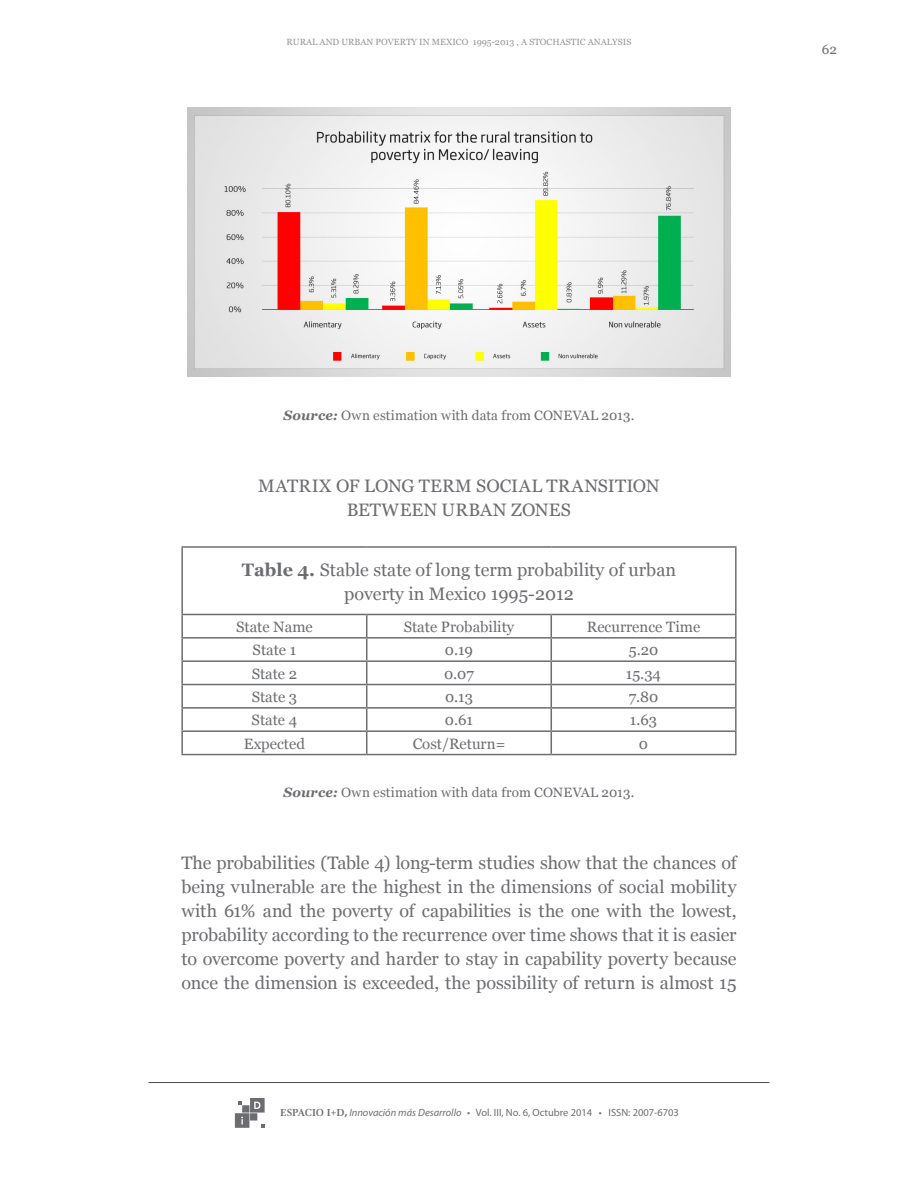
<style>
.page{position:relative;width:918px;height:1188px;background:#fff}
.page>*{position:absolute;margin:0;border:0;box-sizing:border-box;transform-origin:0 0}
.t1{font:18px/24px "Georgia";color:#6c6d70;text-align:justify}
.t2{font:15px "Georgia";color:#6c6d70}
.t3{font:13.5px "Georgia";letter-spacing:.015em;color:#6c6d70}
.t4{font:10.5px "Myriad Pro";color:#6c6d70}
.t5{font:9px "Georgia";color:#939598}
.s1{font-weight:700;font-style:italic}
.s2{font-weight:700}
.s3{font-family:"Gandhi Serif";font-weight:700}
.s4{font-style:italic}
</style>
<div class="page">
<hr style="left:148px;top:1082px;width:622px;height:1px;background:#4b4c4d">
<svg style="left:235px;top:1098px;width:30px;height:30px"></svg>
<img style="left:188px;top:108px;width:542px;height:268px">
<hr style="left:181px;top:546px;width:186px;height:2px;background:#6c6d70">
<hr style="left:181px;top:548px;width:2px;height:66px;background:#6c6d70">
<hr style="left:367px;top:546px;width:184px;height:2px;background:#6c6d70">
<hr style="left:551px;top:546px;width:186px;height:2px;background:#6c6d70">
<hr style="left:735px;top:548px;width:2px;height:66px;background:#6c6d70">
<hr style="left:181px;top:614px;width:186px;height:1px;background:#6c6d70">
<hr style="left:181px;top:615px;width:2px;height:22px;background:#6c6d70">
<hr style="left:367px;top:614px;width:184px;height:1px;background:#6c6d70">
<hr style="left:551px;top:614px;width:186px;height:1px;background:#6c6d70">
<hr style="left:735px;top:615px;width:2px;height:22px;background:#6c6d70">
<hr style="left:181px;top:637px;width:186px;height:2px;background:#6c6d70">
<hr style="left:181px;top:639px;width:2px;height:21px;background:#6c6d70">
<hr style="left:367px;top:637px;width:184px;height:2px;background:#6c6d70">
<hr style="left:551px;top:637px;width:186px;height:2px;background:#6c6d70">
<hr style="left:735px;top:639px;width:2px;height:21px;background:#6c6d70">
<hr style="left:181px;top:660px;width:186px;height:2px;background:#6c6d70">
<hr style="left:181px;top:662px;width:2px;height:22px;background:#6c6d70">
<hr style="left:367px;top:660px;width:184px;height:2px;background:#6c6d70">
<hr style="left:551px;top:660px;width:186px;height:2px;background:#6c6d70">
<hr style="left:735px;top:662px;width:2px;height:22px;background:#6c6d70">
<hr style="left:181px;top:684px;width:186px;height:1px;background:#6c6d70">
<hr style="left:181px;top:685px;width:2px;height:22px;background:#6c6d70">
<hr style="left:367px;top:684px;width:184px;height:1px;background:#6c6d70">
<hr style="left:551px;top:684px;width:186px;height:1px;background:#6c6d70">
<hr style="left:735px;top:685px;width:2px;height:22px;background:#6c6d70">
<hr style="left:181px;top:707px;width:186px;height:2px;background:#6c6d70">
<hr style="left:181px;top:709px;width:2px;height:21px;background:#6c6d70">
<hr style="left:367px;top:707px;width:184px;height:2px;background:#6c6d70">
<hr style="left:551px;top:707px;width:186px;height:2px;background:#6c6d70">
<hr style="left:735px;top:709px;width:2px;height:21px;background:#6c6d70">
<hr style="left:181px;top:730px;width:186px;height:2px;background:#6c6d70">
<hr style="left:181px;top:732px;width:2px;height:22px;background:#6c6d70">
<hr style="left:367px;top:730px;width:184px;height:2px;background:#6c6d70">
<svg style="left:366px;top:615px;width:1px;height:139px"></svg>
<hr style="left:551px;top:730px;width:186px;height:2px;background:#6c6d70">
<svg style="left:551px;top:615px;width:1px;height:139px"></svg>
<hr style="left:735px;top:732px;width:2px;height:22px;background:#6c6d70">
<hr style="left:181px;top:754px;width:186px;height:1px;background:#6c6d70">
<hr style="left:367px;top:754px;width:184px;height:1px;background:#6c6d70">
<hr style="left:551px;top:754px;width:186px;height:1px;background:#6c6d70">
<p class="t5" style="left:287px;top:36px;width:346px">RURAL AND URBAN POVERTY IN MEXICO 1995-2013 , A STOCHASTIC ANALYSIS</p>
<p class="t3" style="left:822px;top:41px;width:17px">62</p>
<p class="t3" style="left:284px;top:407px;width:352px"><span class="s1">Source:</span> Own estimation with data from CONEVAL 2013.</p>
<p class="t1" style="left:258px;top:474px;width:403px">MATRIX OF LONG TERM SOCIAL TRANSITION</p>
<p class="t1" style="left:347px;top:498px;width:226px">BETWEEN URBAN ZONES</p>
<p class="t1" style="left:242px;top:558px;width:436px"><span class="s2">Table 4.</span> Stable state of long term probability of urban</p>
<p class="t1" style="left:344px;top:582px;width:231px">poverty in Mexico 1995-2012</p>
<p class="t2" style="left:236px;top:618px;width:78px">State Name</p>
<p class="t2" style="left:404px;top:618px;width:112px">State Probability</p>
<p class="t2" style="left:587px;top:618px;width:115px">Recurrence Time</p>
<p class="t2" style="left:253px;top:641px;width:45px">State 1</p>
<p class="t2" style="left:445px;top:641px;width:30px">0.19</p>
<p class="t2" style="left:629px;top:641px;width:31px">5.20</p>
<p class="t2" style="left:252px;top:664px;width:47px">State 2</p>
<p class="t2" style="left:444px;top:664px;width:32px">0.07</p>
<p class="t2" style="left:626px;top:664px;width:37px">15.34</p>
<p class="t2" style="left:252px;top:688px;width:47px">State 3</p>
<p class="t2" style="left:445px;top:688px;width:29px">0.13</p>
<p class="t2" style="left:629px;top:688px;width:31px">7.80</p>
<p class="t2" style="left:252px;top:711px;width:47px">State 4</p>
<p class="t2" style="left:445px;top:711px;width:30px">0.61</p>
<p class="t2" style="left:630px;top:711px;width:29px">1.63</p>
<p class="t2" style="left:244px;top:734px;width:63px">Expected</p>
<p class="t2" style="left:413px;top:734px;width:94px">Cost/Return=</p>
<p class="t2" style="left:639px;top:734px;width:11px">0</p>
<p class="t3" style="left:284px;top:784px;width:352px"><span class="s1">Source:</span> Own estimation with data from CONEVAL 2013.</p>
<p class="t1" style="left:181px;top:851px;width:557px">The probabilities (Table 4) long-term studies show that the chances of being vulnerable are the highest in the dimensions of social mobility with 61% and the poverty of capabilities is the one with the lowest, probability according to the recurrence over time shows that it is easier to overcome poverty and harder to stay in capability poverty because once the dimension is exceeded, the possibility of return is almost 15</p>
<p class="t4" style="left:280px;top:1106px;width:400px"><span class="s3">ESPACIO I+D</span><span class="s2">,</span> <span class="s4">Innovación más Desarrollo •</span> Vol. III, No. 6, Octubre 2014 • ISSN: 2007-6703</p>
</div>
